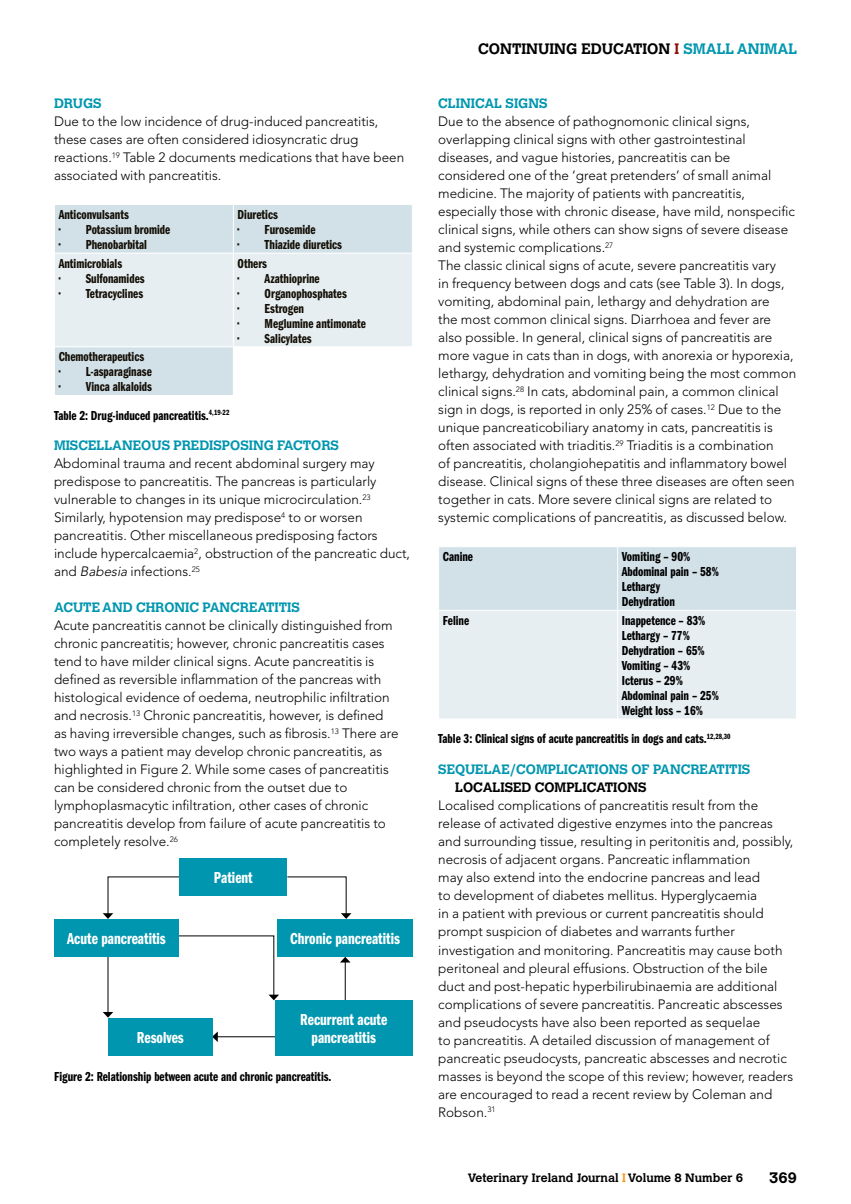
<style>
.page{position:relative;width:851px;height:1204px;background:#fff}
.page>*{position:absolute;margin:0;border:0;box-sizing:border-box;transform-origin:0 0}
.t1{font:16.5px/18px "Franklin Gothic Demi Cmpr";color:#fff;text-align:center}
.t2{font:700 15px "Calvert";color:#000}
.t3{font:300 13.5px/18px "Avenir";color:#000}
.t4{font:13.5px/15px "Franklin Gothic Demi Cmpr";color:#000}
.t5{font:13.5px "Franklin Gothic Demi Cmpr";color:#140f06}
.t6{font:700 13.5px "Calvert";color:#0096af}
.t7{font:700 13.5px "Calvert";color:#000}
.t8{font:700 12px "Calvert";color:#000}
.s1{color:#140f06}
.s2{font-style:italic}
.s3{color:#8b0e04}
.s4{color:#0096af}
.s5{color:#f8981d}
</style>
<div class="page">
<div style="left:55px;top:205px;width:357px;height:190px;background:#d2e1e8"></div>
<div style="left:55px;top:254px;width:357px;height:92px;background:#e7eef1"></div>
<div style="left:233px;top:347px;width:179px;height:48px;background:#fff"></div>
<hr style="left:54px;top:253px;width:179px;height:1px;background:#fff">
<hr style="left:233px;top:253px;width:179px;height:1px;background:#fff">
<hr style="left:54px;top:346px;width:179px;height:1px;background:#fff">
<hr style="left:233px;top:346px;width:179px;height:1px;background:#fff">
<hr style="left:233px;top:205px;width:1px;height:48px;background:#fff">
<hr style="left:233px;top:253px;width:1px;height:93px;background:#fff">
<svg style="left:103px;top:876px;width:77px;height:42px"></svg>
<svg style="left:287px;top:876px;width:64px;height:42px"></svg>
<svg style="left:162px;top:935px;width:117px;height:65px"></svg>
<hr style="left:108px;top:940px;width:1px;height:72px;background:#000">
<svg style="left:103px;top:1011px;width:10px;height:6px"></svg>
<hr style="left:345px;top:961px;width:1px;height:56px;background:#000">
<svg style="left:340px;top:956px;width:10px;height:6px"></svg>
<div style="left:179px;top:857px;width:108px;height:38px;background:#0096af"></div>
<div style="left:54px;top:918px;width:125px;height:38px;background:#0096af"></div>
<div style="left:277px;top:918px;width:135px;height:38px;background:#0096af"></div>
<hr style="left:217px;top:1036px;width:59px;height:1px;background:#000">
<svg style="left:213px;top:1031px;width:5px;height:10px"></svg>
<div style="left:108px;top:1017px;width:105px;height:38px;background:#0096af"></div>
<div style="left:275px;top:999px;width:137px;height:56px;background:#0096af"></div>
<svg style="left:439px;top:547px;width:357px;height:171px;background:#dfe9ed"></svg>
<hr style="left:617px;top:547px;width:1px;height:63px;background:#fff">
<hr style="left:438px;top:610px;width:179px;height:1px;background:#fff">
<hr style="left:617px;top:610px;width:179px;height:1px;background:#fff">
<hr style="left:617px;top:610px;width:1px;height:108px;background:#fff">
<p class="t6" style="left:54px;top:95px;width:49px">DRUGS</p>
<p class="t3" style="left:54px;top:112px;width:351px">Due to the low incidence of drug-induced pancreatitis, these cases are often considered idiosyncratic drug reactions.<sup>19</sup> Table 2 documents medications that have been associated with pancreatitis.</p>
<p class="t5" style="left:59px;top:207px;width:72px">Anticonvulsants</p>
<p class="t5" style="left:59px;top:222px;width:113px">• Potassium bromide</p>
<p class="t5" style="left:59px;top:237px;width:90px">• Phenobarbital</p>
<p class="t5" style="left:237px;top:207px;width:42px">Diuretics</p>
<p class="t5" style="left:237px;top:222px;width:79px">• Furosemide</p>
<p class="t5" style="left:237px;top:237px;width:106px">• Thiazide diuretics</p>
<p class="t5" style="left:59px;top:255px;width:65px">Antimicrobials</p>
<p class="t5" style="left:59px;top:270px;width:87px">• Sulfonamides</p>
<p class="t5" style="left:59px;top:285px;width:86px">• Tetracyclines</p>
<p class="t5" style="left:237px;top:255px;width:31px">Others</p>
<p class="t5" style="left:237px;top:270px;width:83px">• Azathioprine</p>
<p class="t5" style="left:237px;top:285px;width:111px">• Organophosphates</p>
<p class="t5" style="left:237px;top:300px;width:68px">• Estrogen</p>
<p class="t5" style="left:237px;top:315px;width:130px">• Meglumine antimonate</p>
<p class="t5" style="left:237px;top:330px;width:75px">• Salicylates</p>
<p class="t5" style="left:59px;top:349px;width:87px">Chemotherapeutics</p>
<p class="t5" style="left:59px;top:364px;width:95px">• L-asparaginase</p>
<p class="t4" style="left:54px;top:372px;width:177px;line-height:28.7px;text-indent:5px"><span class="s1">• Vinca alkaloids<br></span>Table 2: Drug-induced pancreatitis.<sup>4,19-22</sup></p>
<p class="t6" style="left:54px;top:437px;width:286px">MISCELLANEOUS PREDISPOSING FACTORS</p>
<p class="t3" style="left:54px;top:454px;width:357px">Abdominal trauma and recent abdominal surgery may predispose to pancreatitis. The pancreas is particularly vulnerable to changes in its unique microcirculation.<sup>23<br></sup>Similarly, hypotension may predispose<sup>4</sup> to or worsen pancreatitis. Other miscellaneous predisposing factors include hypercalcaemia<sup>2</sup>, obstruction of the pancreatic duct, and <span class="s2">Babesia</span> infections.<sup>25</sup></p>
<p class="t6" style="left:54px;top:599px;width:247px">ACUTE AND CHRONIC PANCREATITIS</p>
<p class="t3" style="left:54px;top:616px;width:346px">Acute pancreatitis cannot be clinically distinguished from chronic pancreatitis; however, chronic pancreatitis cases tend to have milder clinical signs. Acute pancreatitis is defined as reversible inflammation of the pancreas with histological evidence of oedema, neutrophilic infiltration and necrosis.<sup>13</sup> Chronic pancreatitis, however, is defined as having irreversible changes, such as fibrosis.<sup>13</sup> There are two ways a patient may develop chronic pancreatitis, as highlighted in Figure 2. While some cases of pancreatitis can be considered chronic from the outset due to lymphoplasmacytic infiltration, other cases of chronic pancreatitis develop from failure of acute pancreatitis to completely resolve.<sup>26</sup></p>
<p class="t1" style="left:214px;top:868px;width:40px">Patient</p>
<p class="t1" style="left:67px;top:929px;width:100px">Acute pancreatitis</p>
<p class="t1" style="left:290px;top:929px;width:111px">Chronic pancreatitis</p>
<p class="t1" style="left:137px;top:1028px;width:48px">Resolves</p>
<p class="t1" style="left:300px;top:1010px;width:89px">Recurrent acute pancreatitis</p>
<p class="t4" style="left:54px;top:1068px;width:279px">Figure 2: Relationship between acute and chronic pancreatitis.</p>
<p class="t2" style="left:478px;top:39px;width:320px">CONTINUING EDUCATION <span class="s3">I</span> <span class="s4">SMALL ANIMAL</span></p>
<p class="t6" style="left:438px;top:95px;width:111px">CLINICAL SIGNS</p>
<p class="t3" style="left:438px;top:112px;width:359px">Due to the absence of pathognomonic clinical signs, overlapping clinical signs with other gastrointestinal diseases, and vague histories, pancreatitis can be considered one of the ‘great pretenders’ of small animal medicine. The majority of patients with pancreatitis, especially those with chronic disease, have mild, nonspecific clinical signs, while others can show signs of severe disease and systemic complications.<sup>27<br></sup>The classic clinical signs of acute, severe pancreatitis vary<br>in frequency between dogs and cats (see Table 3). In dogs, vomiting, abdominal pain, lethargy and dehydration are<br>the most common clinical signs. Diarrhoea and fever are also possible. In general, clinical signs of pancreatitis are more vague in cats than in dogs, with anorexia or hyporexia, lethargy, dehydration and vomiting being the most common clinical signs.<sup>28</sup> In cats, abdominal pain, a common clinical sign in dogs, is reported in only 25% of cases.<sup>12</sup> Due to the unique pancreaticobiliary anatomy in cats, pancreatitis is often associated with triaditis.<sup>29</sup> Triaditis is a combination<br>of pancreatitis, cholangiohepatitis and inflammatory bowel disease. Clinical signs of these three diseases are often seen together in cats. More severe clinical signs are related to systemic complications of pancreatitis, as discussed below.</p>
<p class="t4" style="left:443px;top:549px;width:32px">Canine</p>
<p class="t4" style="left:621px;top:549px;width:98px">Vomiting – 90%<br>Abdominal pain – 58%<br>Lethargy<br>Dehydration</p>
<p class="t4" style="left:443px;top:613px;width:28px">Feline</p>
<p class="t4" style="left:621px;top:613px;width:98px">Inappetence – 83%<br>Lethargy – 77%<br>Dehydration – 65%<br>Vomiting – 43%<br>Icterus – 29%<br>Abdominal pain – 25%<br>Weight loss – 16%</p>
<p class="t4" style="left:438px;top:731px;width:294px">Table 3: Clinical signs of acute pancreatitis in dogs and cats.<sup>12,28,30</sup></p>
<p class="t6" style="left:438px;top:761px;width:313px">SEQUELAE/COMPLICATIONS OF PANCREATITIS</p>
<p class="t7" style="left:455px;top:779px;width:193px">LOCALISED COMPLICATIONS</p>
<p class="t3" style="left:438px;top:796px;width:356px">Localised complications of pancreatitis result from the release of activated digestive enzymes into the pancreas and surrounding tissue, resulting in peritonitis and, possibly, necrosis of adjacent organs. Pancreatic inflammation<br>may also extend into the endocrine pancreas and lead<br>to development of diabetes mellitus. Hyperglycaemia<br>in a patient with previous or current pancreatitis should prompt suspicion of diabetes and warrants further investigation and monitoring. Pancreatitis may cause both peritoneal and pleural effusions. Obstruction of the bile duct and post-hepatic hyperbilirubinaemia are additional complications of severe pancreatitis. Pancreatic abscesses and pseudocysts have also been reported as sequelae<br>to pancreatitis. A detailed discussion of management of pancreatic pseudocysts, pancreatic abscesses and necrotic masses is beyond the scope of this review; however, readers are encouraged to read a recent review by Coleman and Robson.<sup>31</sup></p>
<p class="t8" style="left:467px;top:1169px;width:277px">Veterinary Ireland Journal <span class="s5">I</span> Volume 8 Number 6</p>
<p class="t2" style="left:769px;top:1168px;width:29px">369</p>
</div>
